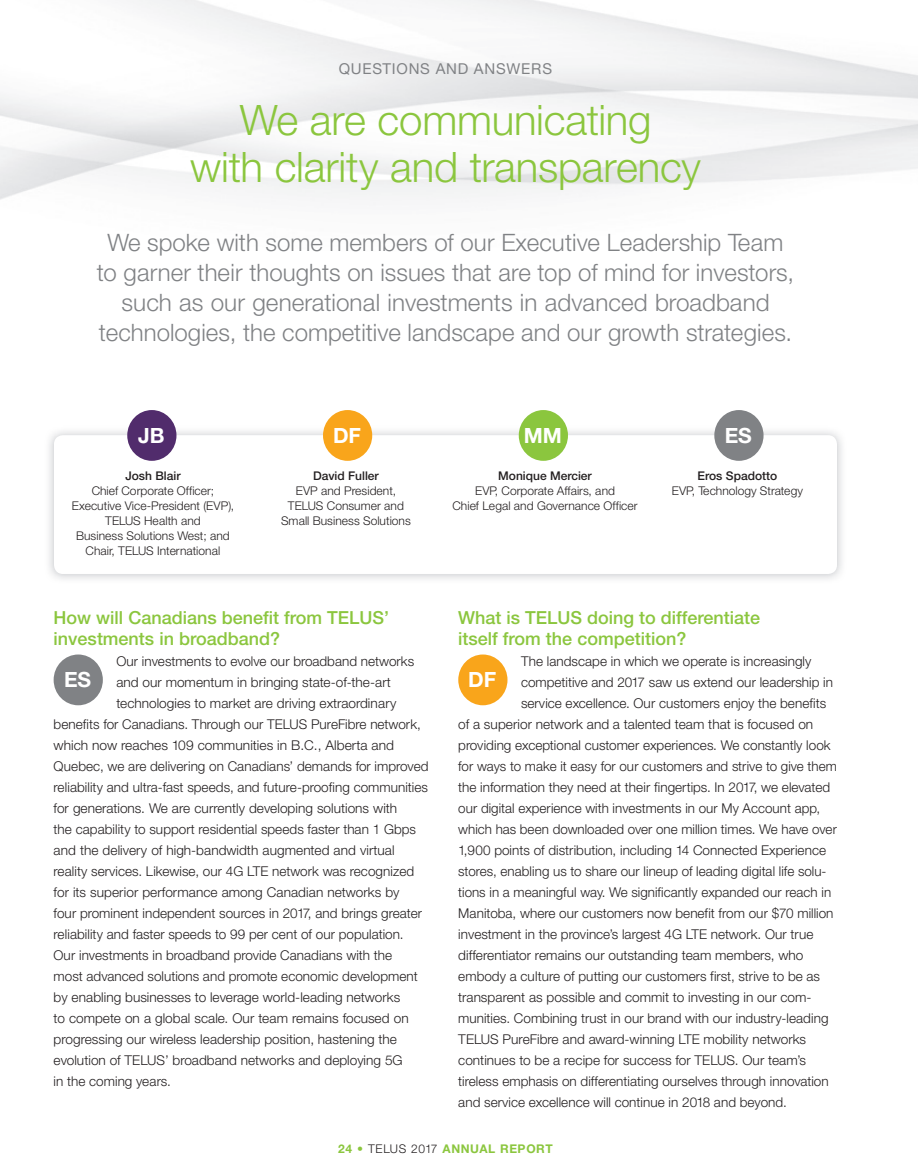
<style>
.page{position:relative;width:918px;height:1175px;background:#fff}
.page>*{position:absolute;margin:0;border:0;box-sizing:border-box;transform-origin:0 0}
.t1{font:300 42px/46.5px "Helve TELUS";letter-spacing:-.005em;color:#8bc63e;text-align:center}
.t2{font:300 24px/30px "Helve TELUS";color:#808285;text-align:center}
.t3{font:700 21px "Helve TELUS";color:#fff}
.t4{font:500 18px/21px "Helve TELUS";color:#8bc63e}
.t5{font:15px "Helve TELUS";letter-spacing:.05em;color:#808285}
.t6{font:300 13.5px "Helve TELUS";color:#231f20}
.t7{font:300 12px/15px "Helve TELUS";color:#231f20;text-align:center}
.t8{font:500 12px "Helve TELUS";color:#231f20}
.t9{font:700 12px "Helve TELUS";letter-spacing:.05em;color:#8bc63e}
.s1{font-weight:300;color:#231f20}
</style>
<div class="page">
<img style="left:49px;top:426px;width:793px;height:153px">
<div style="left:54px;top:435px;width:783px;height:139px;background:#fff;border-radius:9px"></div>
<div style="left:458px;top:654px;width:50px;height:51px;background:#f9a51b;border-radius:50%"></div>
<div style="left:54px;top:654px;width:49px;height:51px;background:#808285;border-radius:50%"></div>
<div style="left:714px;top:410px;width:50px;height:51px;background:#808285;border-radius:50%"></div>
<div style="left:519px;top:410px;width:49px;height:51px;background:#8bc63e;border-radius:50%"></div>
<div style="left:323px;top:410px;width:49px;height:51px;background:#f9a51b;border-radius:50%"></div>
<div style="left:127px;top:410px;width:49px;height:51px;background:#512c6c;border-radius:50%"></div>
<p class="t5" style="left:339px;top:63px;width:215px">QUESTIONS AND ANSWERS</p>
<h1 class="t1" style="left:190px;top:100px;width:512px">We are communicating<br>with clarity and transparency</h1>
<p class="t2" style="left:97px;top:229px;width:699px">We spoke with some members of our Executive Leadership Team to garner their thoughts on issues that are top of mind for investors, such as our generational investments in advanced broadband technologies, the competitive landscape and our growth strategies.</p>
<h3 class="t3" style="left:138px;top:428px;width:28px">JB</h3>
<h3 class="t3" style="left:333px;top:428px;width:30px">DF</h3>
<h3 class="t3" style="left:524px;top:428px;width:40px">MM</h3>
<h3 class="t3" style="left:725px;top:428px;width:29px">ES</h3>
<p class="t8" style="left:125px;top:471px;width:57px">Josh Blair</p>
<p class="t7" style="left:72px;top:484px;width:164px">Chief Corporate Officer;<br>Executive Vice-President (EVP),<br>TELUS Health and<br>Business Solutions West; and<br>Chair, TELUS International</p>
<p class="t8" style="left:313px;top:471px;width:67px">David Fuller</p>
<p class="t7" style="left:281px;top:484px;width:131px">EVP and President,<br>TELUS Consumer and<br>Small Business Solutions</p>
<h3 class="t4" style="left:54px;top:609px;width:337px">How will Canadians benefit from TELUS’ investments in broadband?</h3>
<h3 class="t3" style="left:64px;top:672px;width:29px">ES</h3>
<p class="t6" style="left:116px;top:656px;width:299px">Our investments to evolve our broadband networks</p>
<p class="t6" style="left:116px;top:677px;width:276px">and our momentum in bringing state-of-the-art</p>
<p class="t6" style="left:116px;top:698px;width:282px">technologies to market are driving extraordinary</p>
<p class="t6" style="left:54px;top:719px;width:369px">benefits for Canadians. Through our TELUS PureFibre network,</p>
<p class="t6" style="left:54px;top:740px;width:342px">which now reaches 109 communities in B.C., Alberta and</p>
<p class="t6" style="left:54px;top:761px;width:376px">Quebec, we are delivering on Canadians’ demands for improved</p>
<p class="t6" style="left:54px;top:782px;width:376px">reliability and ultra-fast speeds, and future-proofing communities</p>
<p class="t6" style="left:54px;top:803px;width:345px">for generations. We are currently developing solutions with</p>
<p class="t6" style="left:54px;top:824px;width:364px">the capability to support residential speeds faster than 1 Gbps</p>
<p class="t6" style="left:54px;top:845px;width:343px">and the delivery of high-bandwidth augmented and virtual</p>
<p class="t6" style="left:54px;top:866px;width:362px">reality services. Likewise, our 4G LTE network was recognized</p>
<p class="t6" style="left:54px;top:887px;width:347px">for its superior performance among Canadian networks by</p>
<p class="t6" style="left:54px;top:908px;width:370px">four prominent independent sources in 2017, and brings greater</p>
<p class="t6" style="left:54px;top:929px;width:352px">reliability and faster speeds to 99 per cent of our population.</p>
<p class="t6" style="left:54px;top:950px;width:340px">Our investments in broadband provide Canadians with the</p>
<p class="t6" style="left:54px;top:971px;width:366px">most advanced solutions and promote economic development</p>
<p class="t6" style="left:54px;top:992px;width:348px">by enabling businesses to leverage world-leading networks</p>
<p class="t6" style="left:54px;top:1013px;width:357px">to compete on a global scale. Our team remains focused on</p>
<p class="t6" style="left:54px;top:1034px;width:345px">progressing our wireless leadership position, hastening the</p>
<p class="t6" style="left:54px;top:1055px;width:351px">evolution of TELUS’ broadband networks and deploying 5G</p>
<p class="t6" style="left:54px;top:1076px;width:119px">in the coming years.</p>
<p class="t8" style="left:498px;top:471px;width:95px">Monique Mercier</p>
<p class="t7" style="left:453px;top:484px;width:187px">EVP, Corporate Affairs, and<br>Chief Legal and Governance Officer</p>
<p class="t8" style="left:698px;top:471px;width:81px">Eros Spadotto</p>
<p class="t7" style="left:672px;top:484px;width:133px">EVP, Technology Strategy</p>
<h3 class="t4" style="left:458px;top:609px;width:303px">What is TELUS doing to differentiate itself from the competition?</h3>
<h3 class="t3" style="left:468px;top:672px;width:30px">DF</h3>
<p class="t6" style="left:521px;top:656px;width:292px">The landscape in which we operate is increasingly</p>
<p class="t6" style="left:521px;top:677px;width:314px">competitive and 2017 saw us extend our leadership in</p>
<p class="t6" style="left:521px;top:698px;width:307px">service excellence. Our customers enjoy the benefits</p>
<p class="t6" style="left:458px;top:719px;width:356px">of a superior network and a talented team that is focused on</p>
<p class="t6" style="left:458px;top:740px;width:374px">providing exceptional customer experiences. We constantly look</p>
<p class="t6" style="left:458px;top:761px;width:380px">for ways to make it easy for our customers and strive to give them</p>
<p class="t6" style="left:458px;top:782px;width:374px">the information they need at their fingertips. In 2017, we elevated</p>
<p class="t6" style="left:458px;top:803px;width:364px">our digital experience with investments in our My Account app,</p>
<p class="t6" style="left:458px;top:824px;width:380px">which has been downloaded over one million times. We have over</p>
<p class="t6" style="left:458px;top:845px;width:369px">1,900 points of distribution, including 14 Connected Experience</p>
<p class="t6" style="left:458px;top:866px;width:370px">stores, enabling us to share our lineup of leading digital life solu-</p>
<p class="t6" style="left:458px;top:887px;width:374px">tions in a meaningful way. We significantly expanded our reach in</p>
<p class="t6" style="left:458px;top:908px;width:377px">Manitoba, where our customers now benefit from our $70 million</p>
<p class="t6" style="left:458px;top:929px;width:357px">investment in the province’s largest 4G LTE network. Our true</p>
<p class="t6" style="left:458px;top:950px;width:347px">differentiator remains our outstanding team members, who</p>
<p class="t6" style="left:458px;top:971px;width:363px">embody a culture of putting our customers first, strive to be as</p>
<p class="t6" style="left:458px;top:992px;width:355px">transparent as possible and commit to investing in our com-</p>
<p class="t6" style="left:458px;top:1013px;width:372px">munities. Combining trust in our brand with our industry-leading</p>
<p class="t6" style="left:458px;top:1034px;width:349px">TELUS PureFibre and award-winning LTE mobility networks</p>
<p class="t6" style="left:458px;top:1055px;width:349px">continues to be a recipe for success for TELUS. Our team’s</p>
<p class="t6" style="left:458px;top:1076px;width:372px">tireless emphasis on differentiating ourselves through innovation</p>
<p class="t6" style="left:458px;top:1097px;width:330px">and service excellence will continue in 2018 and beyond.</p>
<p class="t9" style="left:338px;top:1144px;width:216px">24 • <span class="s1">TELUS 2017</span> ANNUAL REPORT</p>
</div>
